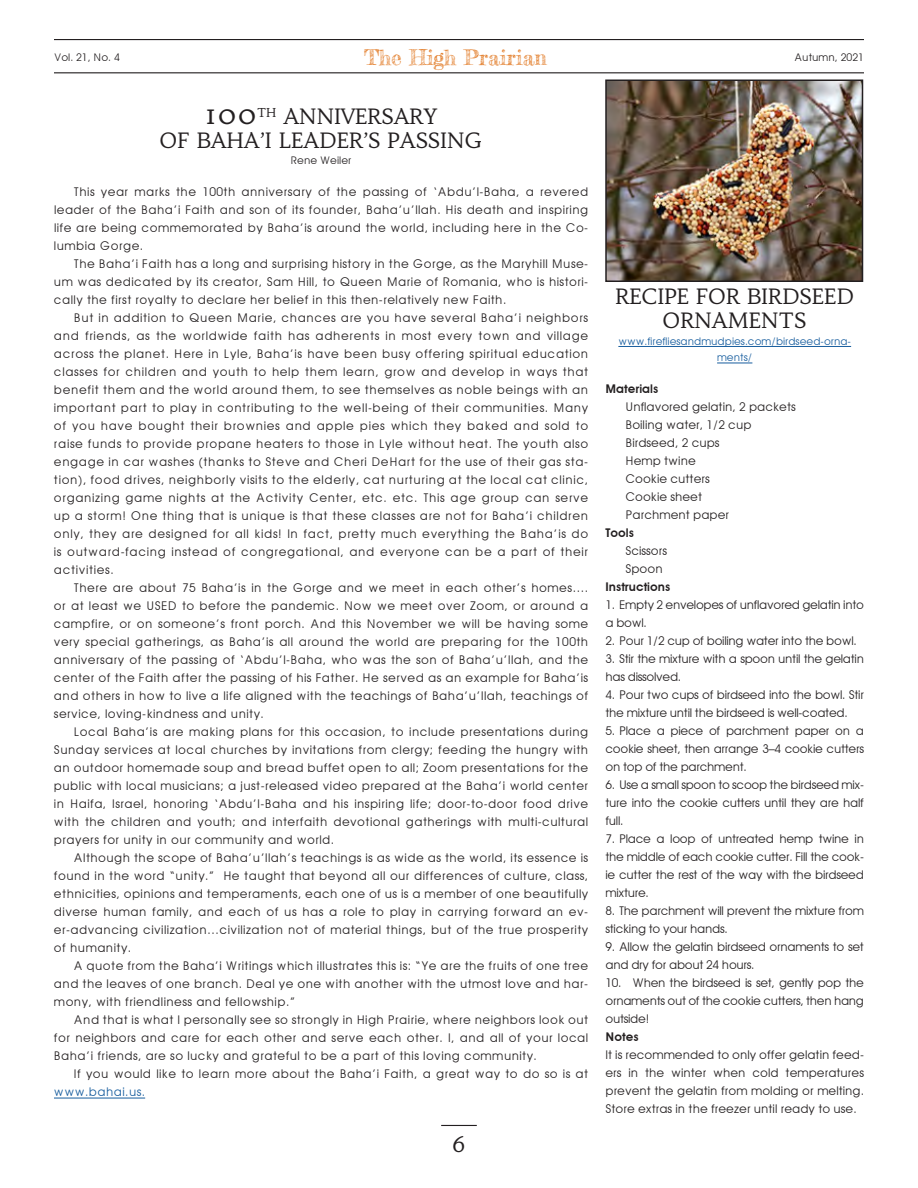
<style>
.page{position:relative;width:918px;height:1188px;background:#fff}
.page>*{position:absolute;margin:0;border:0;box-sizing:border-box;transform-origin:0 0}
.Headline{font:30px "Habibi";color:#231f20}
.Headline-2{font:21px/24px "Habibi";color:#231f20}
.t1{font:21px "Frederickathe Great";color:#e27b26}
.t2{font:12px/18px "Avant Garde";color:#231f20;text-align:justify}
.t3{font:12px/18px "Avant Garde";letter-spacing:-.025em;color:#231f20}
.t4{font:12px/18px "Avant Garde";letter-spacing:.035em;color:#231f20}
.t5{font:600 12px "Avant Garde";color:#231f20}
.byline{font:10.5px/16.5px "Avant Garde";color:#175d9e;text-align:center}
.byline-2{font:10.5px "Avant Garde";color:#231f20}
.s1{color:#175d9e}
</style>
<div class="page">
<hr style="left:54px;top:72px;width:810px;height:1px;background:#231f20">
<hr style="left:54px;top:39px;width:810px;height:1px;background:#231f20">
<hr style="left:441px;top:1125px;width:36px;height:1px;background:#231f20">
<hr style="left:54px;top:1098px;width:91px;height:1px;background:#175d9e">
<hr style="left:618px;top:346px;width:233px;height:1px;background:#175d9e">
<hr style="left:717px;top:363px;width:35px;height:1px;background:#175d9e">
<img style="left:608px;top:83px;width:252px;height:196px">
<div style="left:605px;top:80px;width:258px;height:202px;border:2px solid #231f20"></div>
<p class="byline-2" style="left:54px;top:51px;width:67px">Vol. 21, No. 4</p>
<h2 class="t1" style="left:364px;top:44px;width:184px">The High Prairian</h2>
<p class="byline-2" style="left:795px;top:51px;width:71px">Autumn, 2021</p>
<p class="Headline-2" style="left:160px;top:104px;width:324px;text-indent:97px"><sup>TH</sup> ANNIVERSARY<br>OF BAHA’I LEADER’S PASSING</p>
<p class="byline-2" style="left:291px;top:154px;width:62px">Rene Weiler</p>
<p class="t2" style="left:54px;top:182px;width:536px;text-indent:20px">This year marks the 100th anniversary of the passing of ‘Abdu’l-Baha, a revered leader of the Baha’i Faith and son of its founder, Baha’u’llah. His death and inspiring life are being commemorated by Baha’is around the world, including here in the Co&shy;lumbia Gorge.</p>
<p class="t2" style="left:54px;top:254px;width:536px;text-indent:20px">The Baha’i Faith has a long and surprising history in the Gorge, as the Maryhill Muse&shy;um was dedicated by its creator, Sam Hill, to Queen Marie of Romania, who is histori&shy;cally the first royalty to declare her belief in this then-relatively new Faith.</p>
<p class="t2" style="left:54px;top:308px;width:536px;text-indent:20px">But in addition to Queen Marie, chances are you have several Baha’i neighbors and friends, as the worldwide faith has adherents in most every town and village across the planet. Here in Lyle, Baha’is have been busy offering spiritual education classes for children and youth to help them learn, grow and develop in ways that benefit them and the world around them, to see themselves as noble beings with an important part to play in contributing to the well-being of their communities. Many of you have bought their brownies and apple pies which they baked and sold to raise funds to provide propane heaters to those in Lyle without heat. The youth also engage in car washes (thanks to Steve and Cheri DeHart for the use of their gas sta&shy;tion), food drives, neighborly visits to the elderly, cat nurturing at the local cat clinic, organizing game nights at the Activity Center, etc. etc. This age group can serve up a storm! One thing that is unique is that these classes are not for Baha’i children only, they are designed for all kids! In fact, pretty much everything the Baha’is do is outward-facing instead of congregational, and everyone can be a part of their activities.</p>
<p class="t2" style="left:54px;top:578px;width:536px;text-indent:20px">There are about 75 Baha’is in the Gorge and we meet in each other’s homes…. or at least we USED to before the pandemic. Now we meet over Zoom, or around a campfire, or on someone’s front porch. And this November we will be having some very special gatherings, as Baha’is all around the world are preparing for the 100th anniversary of the passing of ‘Abdu’l-Baha, who was the son of Baha’u’llah, and the center of the Faith after the passing of his Father. He served as an example for Baha’is and others in how to live a life aligned with the teachings of Baha’u’llah, teachings of service, loving-kindness and unity.</p>
<p class="t2" style="left:54px;top:722px;width:536px;text-indent:20px">Local Baha’is are making plans for this occasion, to include presentations during Sunday services at local churches by invitations from clergy; feeding the hungry with an outdoor homemade soup and bread buffet open to all; Zoom presentations for the public with local musicians; a just-released video prepared at the Baha’i world center in Haifa, Israel, honoring ‘Abdu’l-Baha and his inspiring life; door-to-door food drive with the children and youth; and interfaith devotional gatherings with multi-cultural prayers for unity in our community and world.</p>
<p class="t2" style="left:54px;top:848px;width:536px;text-indent:20px">Although the scope of Baha’u’llah’s teachings is as wide as the world, its essence is found in the word “unity.” He taught that beyond all our differences of culture, class, ethnicities, opinions and temperaments, each one of us is a member of one beautifully diverse human family, and each of us has a role to play in carrying forward an ev&shy;er-advancing civilization…civilization not of material things, but of the true prosperity of humanity.</p>
<p class="t2" style="left:54px;top:956px;width:536px;text-indent:20px">A quote from the Baha’i Writings which illustrates this is: “Ye are the fruits of one tree and the leaves of one branch. Deal ye one with another with the utmost love and har&shy;mony, with friendliness and fellowship.”</p>
<p class="t2" style="left:54px;top:1010px;width:536px;text-indent:20px">And that is what I personally see so strongly in High Prairie, where neighbors look out for neighbors and care for each other and serve each other. I, and all of your local Baha’i friends, are so lucky and grateful to be a part of this loving community.</p>
<p class="t4" style="left:54px;top:1064px;width:536px;text-indent:20px">If you would like to learn more about the Baha’i Faith, a great way to do so is at <span class="s1">www.bahai.us.</span></p>
<p class="Headline" style="left:205px;top:94px;width:54px">100</p>
<p class="Headline-2" style="left:452px;top:1133px;width:16px">6</p>
<p class="Headline-2" style="left:616px;top:285px;width:240px;text-align:center">RECIPE FOR BIRDSEED<br>ORNAMENTS</p>
<p class="byline" style="left:618px;top:332px;width:234px">www.firefliesandmudpies.com/birdseed-orna&shy;ments/</p>
<p class="t5" style="left:606px;top:381px;width:54px">Materials</p>
<p class="t2" style="left:626px;top:397px;width:172px">Unflavored gelatin, 2 packets</p>
<p class="t2" style="left:626px;top:415px;width:128px">Boiling water, 1/2 cup</p>
<p class="t2" style="left:626px;top:433px;width:96px">Birdseed, 2 cups</p>
<p class="t2" style="left:626px;top:451px;width:72px">Hemp twine</p>
<p class="t2" style="left:626px;top:469px;width:86px">Cookie cutters</p>
<p class="t2" style="left:626px;top:487px;width:78px">Cookie sheet</p>
<p class="t2" style="left:626px;top:505px;width:105px">Parchment paper</p>
<p class="t5" style="left:606px;top:525px;width:30px">Tools</p>
<p class="t2" style="left:626px;top:541px;width:43px">Scissors</p>
<p class="t2" style="left:626px;top:559px;width:39px">Spoon</p>
<p class="t5" style="left:606px;top:579px;width:66px">Instructions</p>
<p class="t3" style="left:606px;top:595px;width:260px">1. Empty 2 envelopes of unflavored gelatin into a bowl.</p>
<p class="t3" style="left:606px;top:631px;width:253px">2. Pour 1/2 cup of boiling water into the bowl.</p>
<p class="t3" style="left:606px;top:649px;width:260px">3. Stir the mixture with a spoon until the gelatin has dissolved.</p>
<p class="t3" style="left:606px;top:685px;width:260px">4. Pour two cups of birdseed into the bowl. Stir the mixture until the birdseed is well-coated.</p>
<p class="t2" style="left:606px;top:721px;width:260px">5. Place a piece of parchment paper on a cookie sheet, then arrange 3–4 cookie cutters on top of the parchment.</p>
<p class="t2" style="left:606px;top:775px;width:260px">6. Use a small spoon to scoop the birdseed mix&shy;ture into the cookie cutters until they are half full.</p>
<p class="t2" style="left:606px;top:829px;width:260px">7. Place a loop of untreated hemp twine in the middle of each cookie cutter. Fill the cook&shy;ie cutter the rest of the way with the birdseed mixture.</p>
<p class="t3" style="left:606px;top:901px;width:260px">8. The parchment will prevent the mixture from sticking to your hands.</p>
<p class="t3" style="left:606px;top:937px;width:260px">9. Allow the gelatin birdseed ornaments to set and dry for about 24 hours.</p>
<p class="t2" style="left:606px;top:973px;width:260px">10. When the birdseed is set, gently pop the ornaments out of the cookie cutters, then hang outside!</p>
<p class="t5" style="left:606px;top:1029px;width:35px">Notes</p>
<p class="t2" style="left:606px;top:1045px;width:260px">It is recommended to only offer gelatin feed&shy;ers in the winter when cold temperatures prevent the gelatin from molding or melting.<br>Store extras in the freezer until ready to use.</p>
</div>
